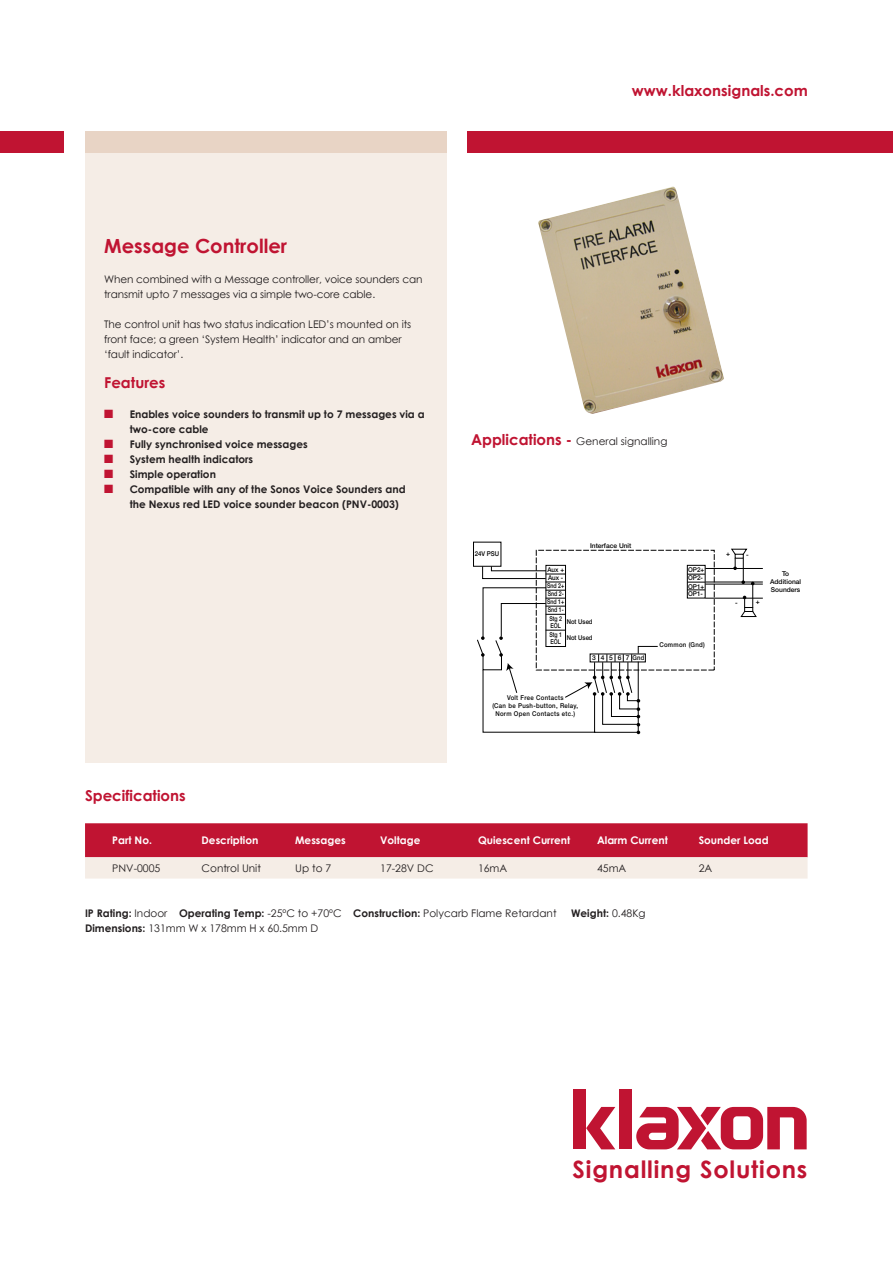
<style>
.page{position:relative;width:893px;height:1263px;background:#fff}
.page>*{position:absolute;margin:0;border:0;box-sizing:border-box;transform-origin:0 0}
.t1{font:700 24px "Century Gothic";letter-spacing:.035em;color:#c01432}
.t2{font:700 19.5px "Century Gothic";color:#c01432}
.t3{font:700 15px "Century Gothic";color:#c01432}
.t4{font:10.5px/15px "Century Gothic";letter-spacing:-.01em;color:#231f20}
.t5{font:700 10.5px/15px "Century Gothic";color:#231f20}
.t6{font:700 10.5px "Century Gothic";color:#fff}
.t7{font:500 6.6px/7.9px "Helvetica Neue";letter-spacing:.05em;color:#000;text-align:center;scale:.91 1}
.t8{font:500 6.6px/7.9px "Helvetica Neue";color:#000;text-align:center}
.t9{font:500 6.6px/8.2px "Helvetica Neue";color:#000;text-align:justify;scale:.79 1}
.t10{font:500 6.6px/7.9px "Helvetica Neue";color:#000;scale:.94 1}
.t11{font:500 6.6px "Helvetica Neue";color:#000;scale:.9 1}
.t12{font:500 6.6px/8.1px "Helvetica Neue";color:#000;scale:.95 1}
.t13{font:500 6.6px "Helvetica Neue";color:#000;scale:.91 1}
.s1{color:#c01432}
.s2{font-weight:700;font-size:15px;color:#c01432}
.s3{font-weight:700}
.s4{font-weight:400}
</style>
<div class="page">
<div style="left:85px;top:132px;width:361px;height:631px;background:#f5ede6"></div>
<div style="left:0;top:132px;width:64px;height:21px;background:#c01432"></div>
<div style="left:85px;top:132px;width:361px;height:21px;background:#e8d4c5"></div>
<div style="left:468px;top:132px;width:425px;height:21px;background:#c01432"></div>
<img style="left:538px;top:186px;width:186px;height:228px">
<svg style="left:85px;top:823px;width:723px;height:55px;background:#d46777"></svg>
<div style="left:536px;top:550px;width:179px;height:120px;border:1px dashed #000"></div>
<div style="left:473px;top:542px;width:28px;height:25px;border:1px solid #000"></div>
<svg style="left:686px;top:564px;width:20px;height:35px"></svg>
<svg style="left:730px;top:548px;width:27px;height:69px"></svg>
<hr style="left:705px;top:568px;width:58px;height:1px;background:#000">
<hr style="left:705px;top:582px;width:58px;height:1px;background:#000">
<hr style="left:705px;top:584px;width:58px;height:1px;background:#000">
<hr style="left:705px;top:598px;width:58px;height:1px;background:#000">
<svg style="left:476px;top:565px;width:183px;height:169px"></svg>
<svg style="left:586px;top:1107px;width:29px;height:42px"></svg>
<div style="left:620px;top:1089px;width:12px;height:60px;background:#c01432"></div>
<div style="left:574px;top:1089px;width:12px;height:60px;background:#c01432"></div>
<svg style="left:636px;top:1107px;width:171px;height:42px"></svg>
<p class="t3" style="left:632px;top:82px;width:178px">www.klaxonsignals.com</p>
<p class="t2" style="left:104px;top:234px;width:184px">Message Controller</p>
<p class="t4" style="left:104px;top:272px;width:320px">When combined with a Message controller, voice sounders can transmit upto 7 messages via a simple two-core cable.</p>
<p class="t4" style="left:104px;top:317px;width:308px">The control unit has two status indication LED’s mounted on its front face; a green ‘System Health’ indicator and an amber ‘fault indicator’.</p>
<p class="t3" style="left:104px;top:373px;width:63px">Features</p>
<p class="t5" style="left:130px;top:407px;width:297px;text-indent:-26px"><span class="s1">■</span> Enables voice sounders to transmit up to 7 messages via a two-core cable</p>
<p class="t5" style="left:104px;top:437px;width:205px"><span class="s1">■</span> Fully synchronised voice messages</p>
<p class="t5" style="left:104px;top:452px;width:150px"><span class="s1">■</span> System health indicators</p>
<p class="t5" style="left:104px;top:467px;width:113px"><span class="s1">■</span> Simple operation</p>
<p class="t5" style="left:130px;top:482px;width:277px;text-indent:-26px"><span class="s1">■</span> Compatible with any of the Sonos Voice Sounders and the Nexus red LED voice sounder beacon (PNV-0003)</p>
<p class="t3" style="left:85px;top:786px;width:102px">Specifications</p>
<p class="t4" style="left:471px;top:434px;width:198px"><span class="s2">Applications -</span> General signalling</p>
<p class="t13" style="left:475px;top:549px;width:28px">24V PSU</p>
<p class="t8" style="left:590px;top:542px;width:43px">Interface Unit</p>
<p class="t12" style="left:547px;top:566px;width:20px">Aux +<br>Aux -<br>Snd 2+</p>
<p class="t9" style="left:547px;top:598px;width:23px">Snd 1+ Snd 1- Stg 2</p>
<p class="t9" style="left:549px;top:621px;width:18px;line-height:8.7px">EOL<br>Stg 1</p>
<p class="t9" style="left:551px;top:637px;width:15px">EOL</p>
<p class="t9" style="left:548px;top:590px;width:22px">Snd 2-</p>
<p class="t11" style="left:567px;top:618px;width:30px">Not Used</p>
<p class="t11" style="left:567px;top:634px;width:30px">Not Used</p>
<p class="t8" style="left:592px;top:654px;width:54px">3 4 5 6 7 Gnd</p>
<p class="t7" style="left:492px;top:694px;width:96px">Volt Free Contacts<br>(Can be Push-button, Relay,<br>Norm Open Contacts etc.)</p>
<p class="t10" style="left:688px;top:566px;width:19px">OP2+<br>OP2-<br>OP1+<br>OP1-</p>
<p class="t7" style="left:659px;top:641px;width:52px">Common (Gnd)</p>
<p class="t8" style="left:726px;top:549px;width:5px">+</p>
<p class="t8" style="left:746px;top:550px;width:4px">-</p>
<p class="t8" style="left:735px;top:598px;width:4px">-</p>
<p class="t8" style="left:756px;top:598px;width:5px">+</p>
<p class="t8" style="left:770px;top:569px;width:33px">To<br>Additional<br>Sounders</p>
<p class="t6" style="left:112px;top:834px;width:41px">Part No.</p>
<p class="t6" style="left:202px;top:834px;width:58px">Description</p>
<p class="t6" style="left:295px;top:834px;width:52px">Messages</p>
<p class="t6" style="left:380px;top:834px;width:42px">Voltage</p>
<p class="t6" style="left:478px;top:834px;width:94px">Quiescent Current</p>
<p class="t6" style="left:597px;top:834px;width:72px">Alarm Current</p>
<p class="t6" style="left:699px;top:834px;width:71px">Sounder Load</p>
<p class="t4" style="left:112px;top:861px;width:50px">PNV-0005</p>
<p class="t4" style="left:202px;top:861px;width:61px">Control Unit</p>
<p class="t4" style="left:295px;top:861px;width:38px">Up to 7</p>
<p class="t4" style="left:380px;top:861px;width:55px">17-28V DC</p>
<p class="t4" style="left:478px;top:861px;width:31px">16mA</p>
<p class="t4" style="left:597px;top:861px;width:31px">45mA</p>
<p class="t4" style="left:699px;top:861px;width:15px">2A</p>
<p class="t4" style="left:85px;top:906px;width:473px"><span class="s3">IP Rating:</span> Indoor <span class="s3">Operating Temp:</span> -25ºC to +70ºC <span class="s3">Construction:</span> Polycarb Flame Retardant</p>
<p class="t5" style="left:571px;top:906px;width:76px">Weight: <span class="s4">0.48Kg</span></p>
<p class="t4" style="left:85px;top:921px;width:235px"><span class="s3">Dimensions:</span> 131mm W x 178mm H x 60.5mm D</p>
<p class="t1" style="left:573px;top:1154px;width:236px">Signalling Solutions</p>
</div>
